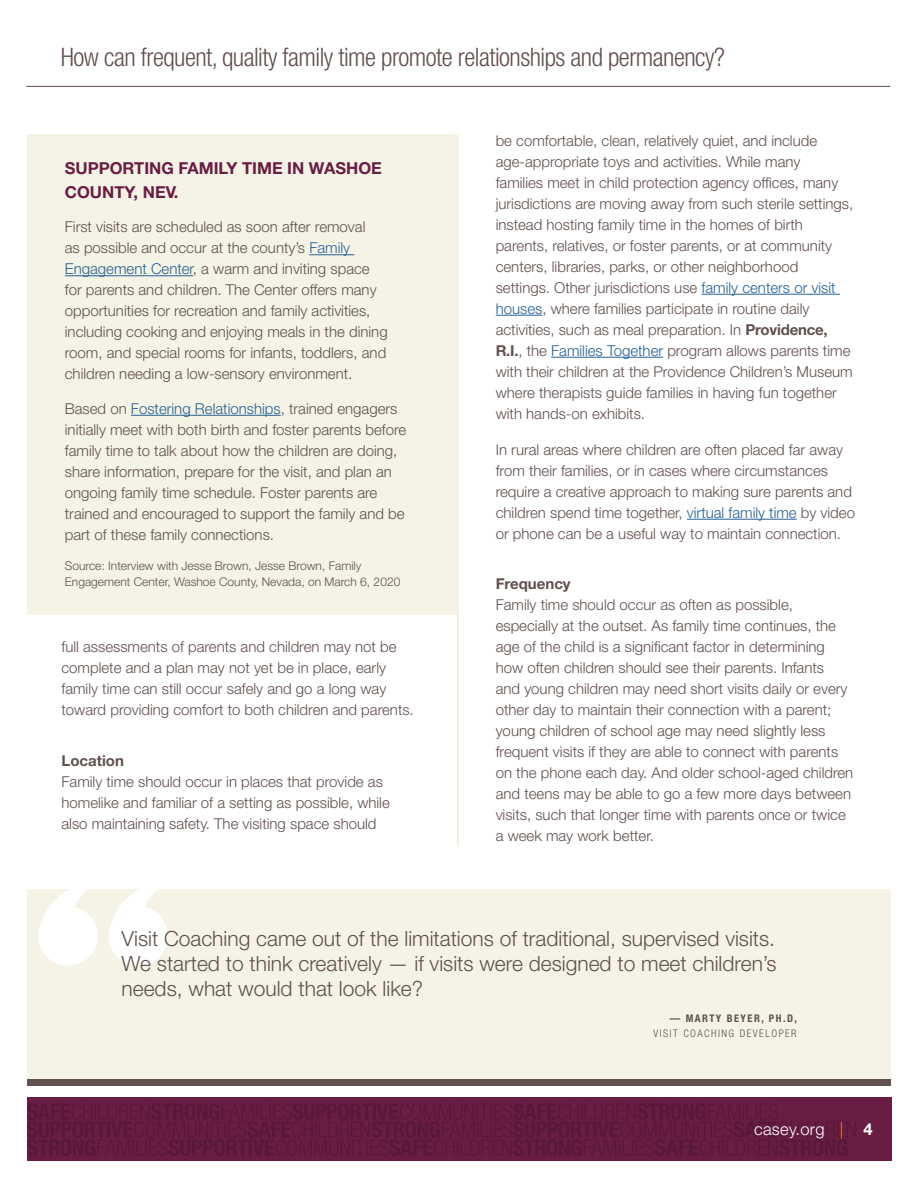
<style>
.page{position:relative;width:918px;height:1188px;background:#fff}
.page>*{position:absolute;margin:0;border:0;box-sizing:border-box;transform-origin:0 0}
.t1{font:300 condensed 25.5px "Helvetica Neue LT Std";letter-spacing:-.02em;color:#61504d}
.box_body{font:300 21px/25.2px "Helvetica Neue LT Std";color:#61504d;text-align:justify}
.box_title{font:700 16.5px/24px "Helvetica Neue LT Std";color:#691d45}
.t2{font:300 16.5px "Helvetica Neue LT Std";letter-spacing:.02em;color:#fff}
.body{font:300 15px/21px "Helvetica Neue LT Std";color:#61504d}
.box_body-2{font:300 15px/21px "Helvetica Neue LT Std";color:#61504d}
.Head_3{font:700 15px "Helvetica Neue LT Std";color:#61504d}
.box_body-3{font:300 12px/16.5px "Helvetica Neue LT Std";color:#61504d}
.body-2{font:300 condensed 10.5px/15px "Helvetica Neue LT Std";letter-spacing:.14em;color:#61504d;text-align:right}
.s1{color:#266194}
.s2{font-weight:700}
.s3{color:#f28a20}
</style>
<div class="page">
<div style="left:27px;top:1098px;width:864px;height:63px;background:#691d45"></div>
<div style="left:27px;top:1079px;width:864px;height:7px;background:#61504d"></div>
<hr style="left:26px;top:86px;width:864px;height:1px;background:#61504d">
<svg style="left:27px;top:1103px;width:829px;height:53px"></svg>
<hr style="left:702px;top:294px;width:138px;height:1px;background:#266194">
<hr style="left:496px;top:315px;width:46px;height:1px;background:#266194">
<hr style="left:551px;top:357px;width:112px;height:1px;background:#266194">
<hr style="left:687px;top:519px;width:110px;height:1px;background:#266194">
<hr style="left:458px;top:135px;width:1px;height:712px;background:#e6e2b2">
<div style="left:27px;top:889px;width:864px;height:190px;background:#f5f3e5"></div>
<svg style="left:38px;top:889px;width:130px;height:77px"></svg>
<div style="left:27px;top:134px;width:431px;height:480px;background:#f5f3e5"></div>
<hr style="left:309px;top:254px;width:45px;height:1px;background:#266194">
<hr style="left:65px;top:275px;width:128px;height:1px;background:#266194">
<hr style="left:131px;top:415px;width:150px;height:1px;background:#266194">
<h1 class="t1" style="left:61px;top:43px;width:665px">How can frequent, quality family time promote relationships and permanency?</h1>
<p class="box_title" style="left:65px;top:156px;width:319px">SUPPORTING FAMILY TIME IN WASHOE<br>COUNTY, NEV.</p>
<p class="box_body-2" style="left:65px;top:216px;width:324px">First visits are scheduled as soon after removal<br>as possible and occur at the county’s <span class="s1">Family Engagement Center</span>, a warm and inviting space for parents and children. The Center offers many opportunities for recreation and family activities, including cooking and enjoying meals in the dining room, and special rooms for infants, toddlers, and children needing a low-sensory environment.</p>
<p class="box_body-2" style="left:65px;top:398px;width:343px">Based on <span class="s1">Fostering Relationships</span>, trained engagers initially meet with both birth and foster parents before family time to talk about how the children are doing, share information, prepare for the visit, and plan an ongoing family time schedule. Foster parents are trained and encouraged to support the family and be part of these family connections.</p>
<p class="box_body-3" style="left:65px;top:557px;width:337px">Source: Interview with Jesse Brown, Jesse Brown, Family<br>Engagement Center, Washoe County, Nevada, on March 6, 2020</p>
<p class="body" style="left:62px;top:636px;width:354px">full assessments of parents and children may not be complete and a plan may not yet be in place, early family time can still occur safely and go a long way toward providing comfort to both children and parents.</p>
<p class="Head_3" style="left:62px;top:751px;width:64px">Location</p>
<p class="body" style="left:62px;top:771px;width:330px">Family time should occur in places that provide as homelike and familiar of a setting as possible, while also maintaining safety. The visiting space should</p>
<p class="body" style="left:496px;top:130px;width:359px">be comfortable, clean, relatively quiet, and include age-appropriate toys and activities. While many<br>families meet in child protection agency offices, many jurisdictions are moving away from such sterile settings, instead hosting family time in the homes of birth parents, relatives, or foster parents, or at community centers, libraries, parks, or other neighborhood settings. Other jurisdictions use <span class="s1">family centers or visit houses</span>, where families participate in routine daily activities, such as meal preparation. In <span class="s2">Providence, R.I.</span>, the <span class="s1">Families Together</span> program allows parents time with their children at the Providence Children’s Museum where therapists guide families in having fun together with hands-on exhibits.</p>
<p class="body" style="left:496px;top:439px;width:361px">In rural areas where children are often placed far away from their families, or in cases where circumstances require a creative approach to making sure parents and children spend time together, <span class="s1">virtual family time</span> by video or phone can be a useful way to maintain connection.</p>
<p class="Head_3" style="left:496px;top:575px;width:77px">Frequency</p>
<p class="body" style="left:496px;top:594px;width:359px">Family time should occur as often as possible, especially at the outset. As family time continues, the age of the child is a significant factor in determining how often children should see their parents. Infants<br>and young children may need short visits daily or every other day to maintain their connection with a parent; young children of school age may need slightly less frequent visits if they are able to connect with parents on the phone each day. And older school-aged children and teens may be able to go a few more days between visits, such that longer time with parents once or twice a week may work better.</p>
<p class="box_body" style="left:122px;top:925px;width:657px">Visit Coaching came out of the limitations of traditional, supervised visits.<br>We started to think creatively — if visits were designed to meet children’s needs, what would that look like?</p>
<p class="body-2" style="left:654px;top:1011px;width:145px"><span class="s2">— MARTY BEYER, PH.D,<br></span>VISIT COACHING DEVELOPER</p>
<p class="t2" style="left:754px;top:1119px;width:120px">casey.org <span class="s3">|</span> <span class="s2">4</span></p>
</div>
